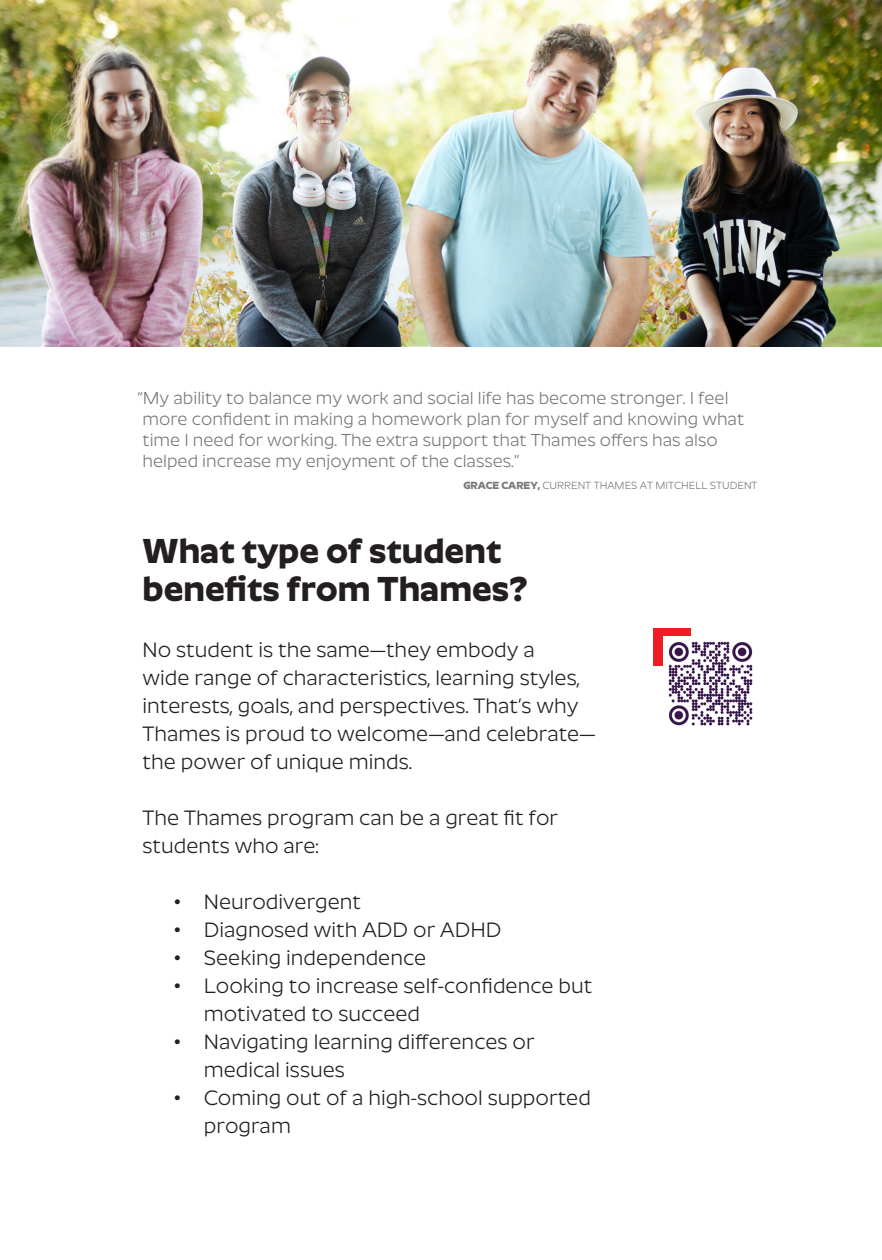
<style>
.page{position:relative;width:882px;height:1260px;background:#fff}
.page>*{position:absolute;margin:0;border:0;box-sizing:border-box;transform-origin:0 0}
.t1{font:700 35px/38.5px "Roundo";color:#231f20}
.t2{font:21px/28px "Roundo";color:#231f20}
.t3{font:17.5px/21px "Roundo";color:#76787b}
.t4{font:10.5px "Roundo";color:#76787b}
.s1{font-weight:700}
</style>
<div class="page">
<div style="left:653px;top:628px;width:38px;height:38px;background:#ee1d23"></div>
<img style="left:663px;top:637px;width:90px;height:89px">
<img style="left:1px;top:0;width:881px;height:346px">
<p class="t3" style="left:138px;top:387px;width:608px">“My ability to balance my work and social life has become stronger. I feel more confident in making a homework plan for myself and knowing what time I need for working. The extra support that Thames offers has also helped increase my enjoyment of the classes.”</p>
<p class="t4" style="left:463px;top:480px;width:296px"><span class="s1">GRACE CAREY,</span> CURRENT THAMES AT MITCHELL STUDENT</p>
<p class="t1" style="left:143px;top:531px;width:387px">What type of student benefits from Thames?</p>
<p class="t2" style="left:143px;top:636px;width:455px">No student is the same—they embody a<br>wide range of characteristics, learning styles, interests, goals, and perspectives. That’s why Thames is proud to welcome—and celebrate— the power of unique minds.</p>
<p class="t2" style="left:143px;top:804px;width:417px">The Thames program can be a great fit for students who are:</p>
<p class="t2" style="left:174px;top:888px;width:189px">• Neurodivergent</p>
<p class="t2" style="left:174px;top:916px;width:329px">• Diagnosed with ADD or ADHD</p>
<p class="t2" style="left:174px;top:944px;width:254px">• Seeking independence</p>
<p class="t2" style="left:204px;top:972px;width:390px;text-indent:-30px">• Looking to increase self-confidence but motivated to succeed</p>
<p class="t2" style="left:204px;top:1028px;width:332px;text-indent:-30px">• Navigating learning differences or medical issues</p>
<p class="t2" style="left:204px;top:1084px;width:389px;text-indent:-30px">• Coming out of a high-school supported program</p>
</div>
